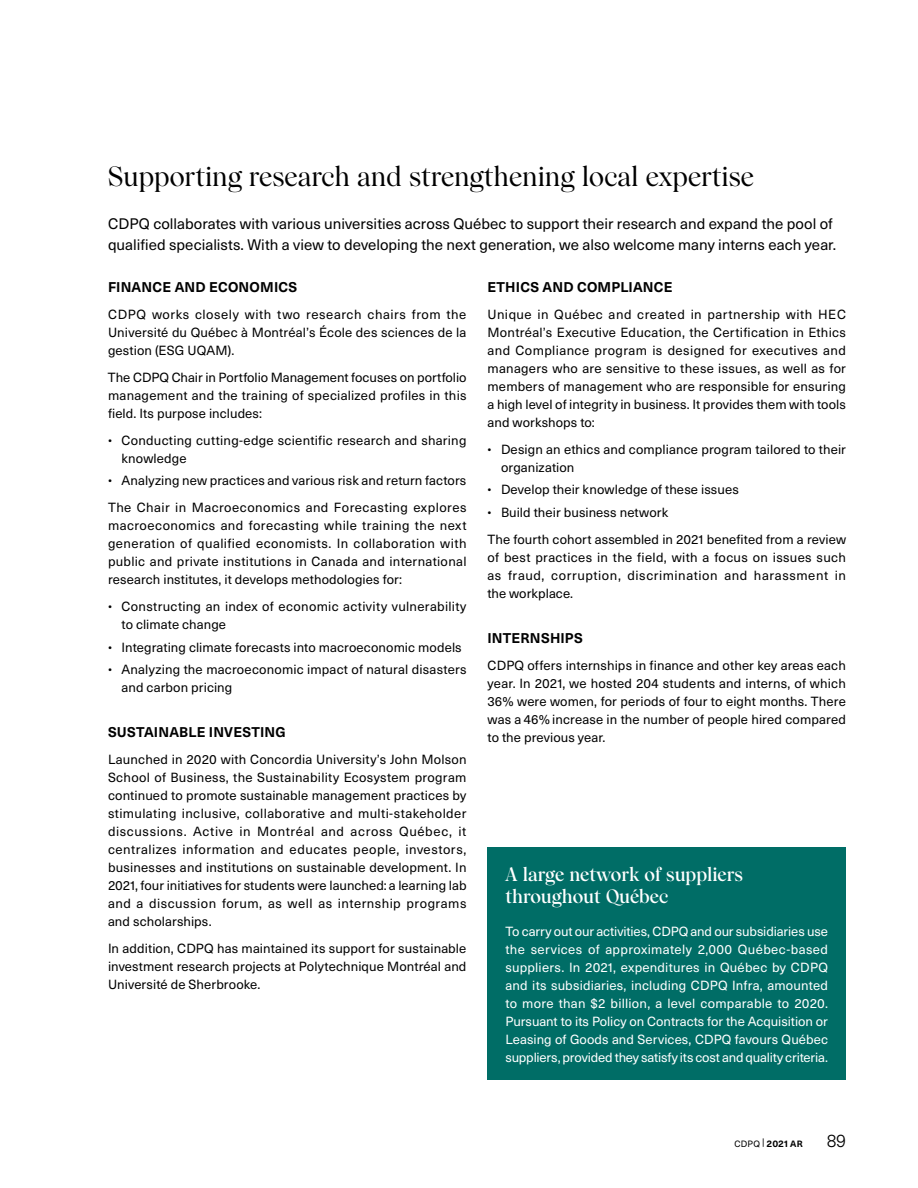
<style>
.page{position:relative;width:918px;height:1188px;background:#fff}
.page>*{position:absolute;margin:0;border:0;box-sizing:border-box;transform-origin:0 0}
.t1{font:500 27px "Wulkan Display CDPQ";color:#000}
.t2{font:600 18.75px/22.5px "Wulkan Display CDPQ";color:#fff}
.t3{font:300 18px "Neue Haas Unica W1 G";color:#000}
.t4{font:15px/21px "Neue Haas Unica W1 G";color:#000}
.t5{font:700 13.8px "Neue Haas Unica W1 G";letter-spacing:.015em;color:#000}
.t6{font:13.05px/18px "Neue Haas Unica W1 G";letter-spacing:.01em;color:#000;text-align:justify}
.t7{font:13.05px/18px "Neue Haas Unica W1 G";letter-spacing:-.015em;color:#fff;text-align:justify}
.t8{font:9px "Neue Haas Unica W1 G";color:#000}
.s1{font-size:12px}
.s2{font-weight:700;font-size:9.45px}
.s3{font-weight:700}
</style>
<div class="page">
<div style="left:488px;top:848px;width:358px;height:232px;background:#006d66"></div>
<h1 class="t1" style="left:108px;top:160px;width:647px">Supporting research and strengthening local expertise</h1>
<p class="t4" style="left:108px;top:213px;width:730px">CDPQ collaborates with various universities across Québec to support their research and expand the pool of qualified specialists. With a view to developing the next generation, we also welcome many interns each year.</p>
<p class="t5" style="left:108px;top:276px;width:191px">FINANCE AND ECONOMICS</p>
<p class="t6" style="left:108px;top:304px;width:360px">CDPQ works closely with two research chairs from the Université du Québec à Montréal’s École des sciences de la gestion (ESG UQAM).</p>
<p class="t6" style="left:108px;top:367px;width:360px">The CDPQ Chair in Portfolio Management focuses on portfolio management and the training of specialized profiles in this field. Its purpose includes:</p>
<p class="t6" style="left:122px;top:430px;width:347px;text-indent:-14px"><span class="s1">•</span> Conducting cutting-edge scientific research and sharing knowledge</p>
<p class="t6" style="left:108px;top:466px;width:360px;line-height:27px"><span class="s1">•</span> Analyzing new practices and various risk and return factors<br>The Chair in Macroeconomics and Forecasting explores</p>
<p class="t6" style="left:108px;top:516px;width:360px">macroeconomics and forecasting while training the next generation of qualified economists. In collaboration with public and private institutions in Canada and international research institutes, it develops methodologies for:</p>
<p class="t6" style="left:122px;top:597px;width:346px;text-indent:-14px"><span class="s1">•</span> Constructing an index of economic activity vulnerability to climate change</p>
<p class="t6" style="left:108px;top:637px;width:355px"><span class="s1">•</span> Integrating climate forecasts into macroeconomic models</p>
<p class="t6" style="left:122px;top:660px;width:347px;text-indent:-14px"><span class="s1">•</span> Analyzing the macroeconomic impact of natural disasters and carbon pricing</p>
<p class="t5" style="left:108px;top:722px;width:179px">SUSTAINABLE INVESTING</p>
<p class="t6" style="left:108px;top:750px;width:360px">Launched in 2020 with Concordia University’s John Molson School of Business, the Sustainability Ecosystem program continued to promote sustainable management practices by stimulating inclusive, collaborative and multi-stakeholder discussions. Active in Montréal and across Québec, it centralizes information and educates people, investors, businesses and institutions on sustainable development. In 2021, four initiatives for students were launched: a learning lab and a discussion forum, as well as internship programs and scholarships.</p>
<p class="t6" style="left:108px;top:939px;width:360px">In addition, CDPQ has maintained its support for sustainable investment research projects at Polytechnique Montréal and Université de Sherbrooke.</p>
<p class="t5" style="left:488px;top:276px;width:187px">ETHICS AND COMPLIANCE</p>
<p class="t6" style="left:488px;top:304px;width:360px">Unique in Québec and created in partnership with HEC Montréal’s Executive Education, the Certification in Ethics and Compliance program is designed for executives and managers who are sensitive to these issues, as well as for members of management who are responsible for ensuring a high level of integrity in business. It provides them with tools and workshops to:</p>
<p class="t6" style="left:501px;top:439px;width:347px;text-indent:-14px"><span class="s1">•</span> Design an ethics and compliance program tailored to their organization</p>
<p class="t6" style="left:488px;top:480px;width:253px"><span class="s1">•</span> Develop their knowledge of these issues</p>
<p class="t6" style="left:488px;top:498px;width:360px;line-height:27px"><span class="s1">•</span> Build their business network<br>The fourth cohort assembled in 2021 benefited from a review</p>
<p class="t6" style="left:488px;top:547px;width:360px">of best practices in the field, with a focus on issues such as fraud, corruption, discrimination and harassment in the workplace.</p>
<p class="t5" style="left:488px;top:627px;width:97px">INTERNSHIPS</p>
<p class="t6" style="left:488px;top:655px;width:360px">CDPQ offers internships in finance and other key areas each year. In 2021, we hosted 204 students and interns, of which 36% were women, for periods of four to eight months. There was a 46% increase in the number of people hired compared to the previous year.</p>
<h2 class="t2" style="left:506px;top:863px;width:239px">A large network of suppliers throughout Québec</h2>
<p class="t7" style="left:505px;top:922px;width:324px">To carry out our activities, CDPQ and our subsidiaries use the services of approximately 2,000 Québec-based suppliers. In 2021, expenditures in Québec by CDPQ and its subsidiaries, including CDPQ Infra, amounted to more than $2 billion, a level comparable to 2020.<br>Pursuant to its Policy on Contracts for the Acquisition or Leasing of Goods and Services, CDPQ favours Québec suppliers, provided they satisfy its cost and quality criteria.</p>
<p class="t8" style="left:735px;top:1137px;width:70px">CDPQ | <span class="s2">2021</span> <span class="s3">AR</span></p>
<h3 class="t3" style="left:827px;top:1127px;width:21px">89</h3>
</div>
